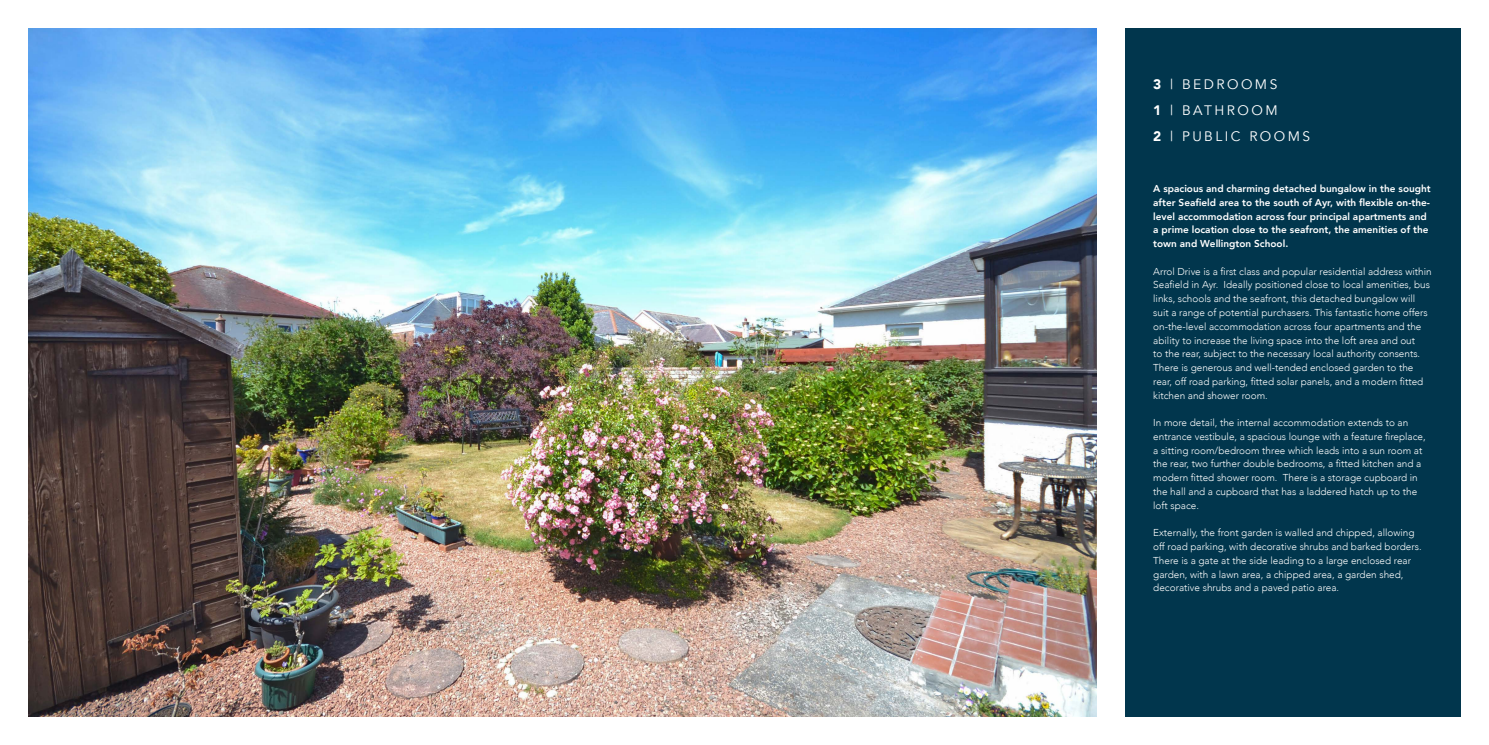
<style>
.page{position:relative;width:1489px;height:745px;background:#fff}
.page>*{position:absolute;margin:0;border:0;box-sizing:border-box;transform-origin:0 0}
.t1{font:13.75px "Avenir";letter-spacing:.18em;color:#fff}
.t2{font:300 10px/13.8px "Avenir";color:#fff}
.t3{font:800 10px/13.8px "Avenir";color:#fff}
.s1{font-weight:900}
</style>
<div class="page">
<div style="left:28px;top:28px;width:1432px;height:688px;background:#01364d"></div>
<div style="left:1096px;top:0;width:28px;height:744px;background:#fff"></div>
<img style="left:28px;top:28px;width:1068px;height:688px">
<p class="t1" style="left:1153px;top:75px;width:126px"><span class="s1">3</span> | BEDROOMS</p>
<p class="t1" style="left:1153px;top:102px;width:126px"><span class="s1">1</span> | BATHROOM</p>
<p class="t1" style="left:1153px;top:128px;width:158px"><span class="s1">2</span> | PUBLIC ROOMS</p>
<p class="t3" style="left:1153px;top:182px;width:279px">A spacious and charming detached bungalow in the sought after Seafield area to the south of Ayr, with flexible on-the&shy;level accommodation across four principal apartments and a prime location close to the seafront, the amenities of the town and Wellington School.</p>
<p class="t2" style="left:1153px;top:264px;width:280px">Arrol Drive is a first class and popular residential address within Seafield in Ayr. Ideally positioned close to local amenities, bus links, schools and the seafront, this detached bungalow will suit a range of potential purchasers. This fantastic home offers on-the-level accommodation across four apartments and the ability to increase the living space into the loft area and out<br>to the rear, subject to the necessary local authority consents.<br>There is generous and well-tended enclosed garden to the rear, off road parking, fitted solar panels, and a modern fitted kitchen and shower room.</p>
<p class="t2" style="left:1153px;top:415px;width:274px">In more detail, the internal accommodation extends to an entrance vestibule, a spacious lounge with a feature fireplace, a sitting room/bedroom three which leads into a sun room at the rear, two further double bedrooms, a fitted kitchen and a modern fitted shower room. There is a storage cupboard in the hall and a cupboard that has a laddered hatch up to the loft space.</p>
<p class="t2" style="left:1153px;top:525px;width:270px">Externally, the front garden is walled and chipped, allowing off road parking, with decorative shrubs and barked borders.<br>There is a gate at the side leading to a large enclosed rear garden, with a lawn area, a chipped area, a garden shed, decorative shrubs and a paved patio area.</p>
</div>
